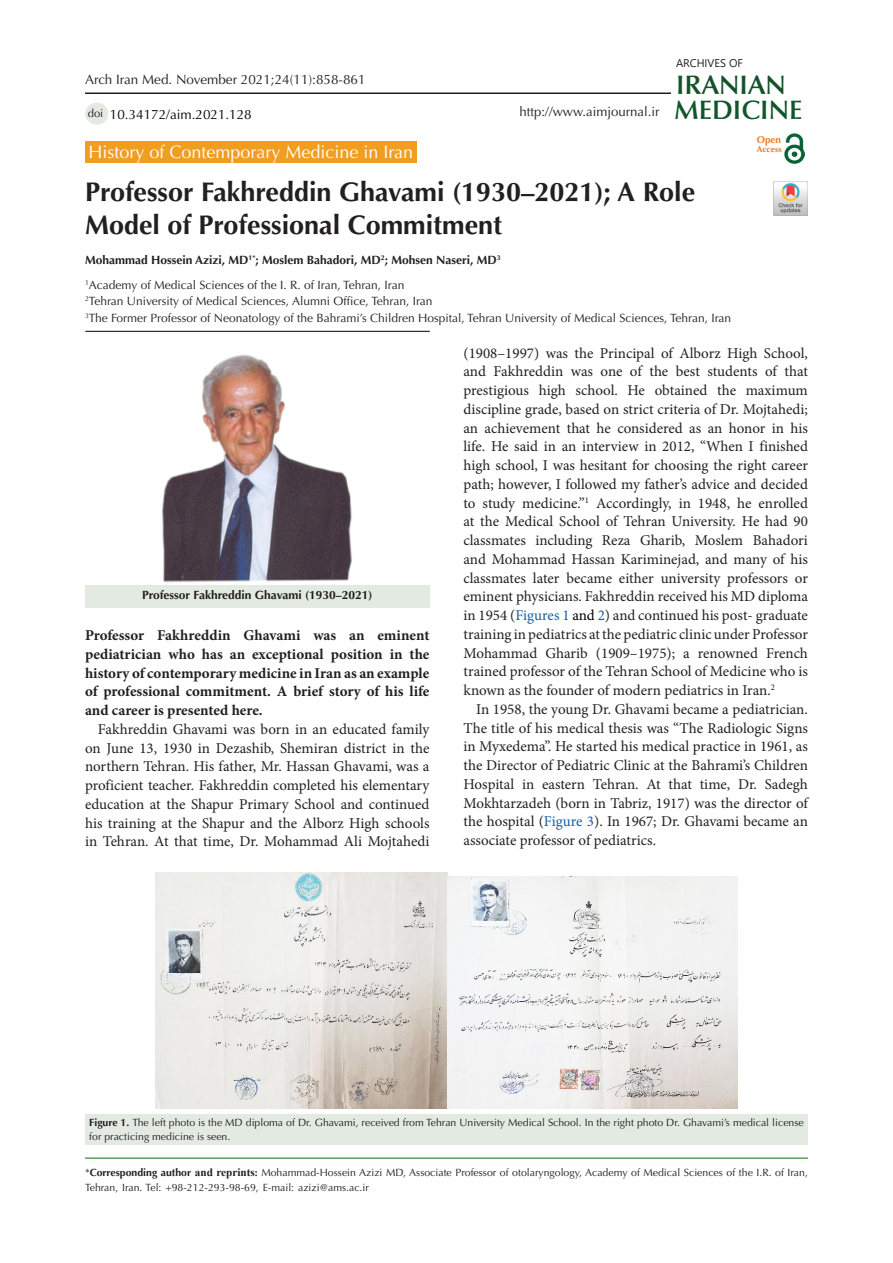
<style>
.page{position:relative;width:893px;height:1263px;background:#fff}
.page>*{position:absolute;margin:0;border:0;box-sizing:border-box;transform-origin:0 0}
.t1{font:700 27px/33px "Optima LT Std";color:#231f20}
.t2{font:600 26.85px "Optima LT Std";color:#11552a}
.t3{font:600 26.85px "Optima LT Std";color:#145228}
.t4{font:18px "Optima LT Std";color:#fff}
.t5{font:15px/18.8px "Minion Pro";color:#231f20;text-align:justify}
.t6{font:700 15px/18.8px "Minion Pro";letter-spacing:-.005em;color:#231f20;text-align:justify}
.t7{font:13.5px "Optima LT Std";color:#231f20}
.t8{font:13.5px "Optima LT Std";color:#040503}
.t9{font:13.2px "Optima LT Std";color:#231f20}
.t10{font:12px "Optima LT Std";color:#231f20}
.t11{font:700 12px "Optima LT Std";color:#231f20}
.t12{font:11.25px "Optima LT Std";color:#231f20}
.t13{font:11.1px "Segoe UI";color:#231f20}
.t14{font:10.5px/15px "Optima LT Std";color:#231f20}
.t15{font:700 9.9px "Optima LT Std";color:#ee7a23}
.t16{font:700 8.4px "Optima LT Std";color:#e67625}
.s1{color:#175d9e}
.s2{color:#000}
.s3{font-weight:700}
.s4{font-family:"Times New Roman";font-weight:700;font-size:11.25px}
</style>
<div class="page">
<hr style="left:85px;top:1158px;width:723px;height:1px;background:#007513">
<div style="left:85px;top:141px;width:332px;height:22px;background:#f19d20"></div>
<div style="left:85px;top:103px;width:23px;height:22px;background:#e3eae2;border-radius:50%"></div>
<hr style="left:85px;top:92px;width:586px;height:2px;background:#231f20">
<img style="left:785px;top:133px;width:19px;height:31px">
<img style="left:774px;top:182px;width:34px;height:34px">
<hr style="left:85px;top:331px;width:345px;height:1px;background:#000">
<div style="left:85px;top:586px;width:344px;height:22px;background:#e3eae2"></div>
<div style="left:85px;top:1114px;width:723px;height:31px;background:#e3eae2"></div>
<img style="left:162px;top:354px;width:190px;height:229px">
<img style="left:156px;top:872px;width:291px;height:236px">
<img style="left:447px;top:876px;width:291px;height:232px">
<p class="t7" style="left:85px;top:72px;width:282px">Arch Iran Med. November 2021;24(11):858-861</p>
<p class="t12" style="left:88px;top:106px;width:17px">doi</p>
<p class="t8" style="left:110px;top:106px;width:143px">10.34172/aim.2021.128</p>
<p class="t9" style="left:520px;top:104px;width:141px">http://www.aimjournal.ir</p>
<p class="t13" style="left:676px;top:52px;width:68px">ARCHIVES OF</p>
<p class="t3" style="left:676px;top:69px;width:111px">IRANIAN</p>
<p class="t2" style="left:674px;top:94px;width:130px">MEDICINE</p>
<p class="t4" style="left:89px;top:141px;width:326px">History of Contemporary Medicine in Iran</p>
<p class="t1" style="left:85px;top:176px;width:612px">Professor Fakhreddin Ghavami (1930–2021); A Role<br>Model of Professional Commitment</p>
<p class="t11" style="left:85px;top:253px;width:417px">Mohammad Hossein Azizi, MD<sup>1*</sup>; Moslem Bahadori, MD<sup>2</sup>; Mohsen Naseri, MD<sup>3</sup></p>
<p class="t10" style="left:85px;top:278px;width:321px"><sup>1</sup>Academy of Medical Sciences of the I. R. of Iran, Tehran, Iran</p>
<p class="t10" style="left:85px;top:294px;width:349px"><sup>2</sup>Tehran University of Medical Sciences, Alumni Office, Tehran, Iran</p>
<p class="t10" style="left:85px;top:311px;width:648px"><sup>3</sup>The Former Professor of Neonatology of the Bahrami’s Children Hospital, Tehran University of Medical Sciences, Tehran, Iran</p>
<p class="t15" style="left:757px;top:134px;width:26px">Open</p>
<p class="t16" style="left:757px;top:144px;width:26px">Access</p>
<p class="t11" style="left:142px;top:588px;width:232px">Professor Fakhreddin Ghavami (1930–2021)</p>
<p class="t6" style="left:85px;top:626px;width:346px">Professor Fakhreddin Ghavami was an eminent pediatrician who has an exceptional position in the history of contemporary medicine in Iran as an example of professional commitment. A brief story of his life and career is presented here.</p>
<p class="t5" style="left:85px;top:720px;width:346px;text-indent:13px">Fakhreddin Ghavami was born in an educated family on June 13, 1930 in Dezashib, Shemiran district in the northern Tehran. His father, Mr. Hassan Ghavami, was a proficient teacher. Fakhreddin completed his elementary education at the Shapur Primary School and continued his training at the Shapur and the Alborz High schools in Tehran. At that time, Dr. Mohammad Ali Mojtahedi</p>
<p class="t5" style="left:463px;top:344px;width:346px">(1908–1997) was the Principal of Alborz High School, and Fakhreddin was one of the best students of that prestigious high school. He obtained the maximum discipline grade, based on strict criteria of Dr. Mojtahedi; an achievement that he considered as an honor in his life. He said in an interview in 2012, “When I finished high school, I was hesitant for choosing the right career path; however, I followed my father’s advice and decided to study medicine.”<sup>1</sup> Accordingly, in 1948, he enrolled at the Medical School of Tehran University. He had 90 classmates including Reza Gharib, Moslem Bahadori and Mohammad Hassan Kariminejad, and many of his classmates later became either university professors or eminent physicians. Fakhreddin received his MD diploma in 1954 (<span class="s1">Figures 1</span> <span class="s2">and</span> <span class="s1">2</span>) and continued his post- graduate training in pediatrics at the pediatric clinic under Professor Mohammad Gharib (1909–1975); a renowned French trained professor of the Tehran School of Medicine who is known as the founder of modern pediatrics in Iran.<sup>2</sup></p>
<p class="t5" style="left:463px;top:700px;width:346px;text-indent:13px">In 1958, the young Dr. Ghavami became a pediatrician.<br>The title of his medical thesis was “The Radiologic Signs in Myxedema”. He started his medical practice in 1961, as the Director of Pediatric Clinic at the Bahrami’s Children Hospital in eastern Tehran. At that time, Dr. Sadegh Mokhtarzadeh (born in Tabriz, 1917) was the director of the hospital (<span class="s1">Figure 3</span>). In 1967; Dr. Ghavami became an associate professor of pediatrics.</p>
<p class="t14" style="left:89px;top:1116px;width:716px;line-height:13.5px"><span class="s3">Figure 1.</span> The left photo is the MD diploma of Dr. Ghavami, received from Tehran University Medical School. In the right photo Dr. Ghavami’s medical license for practicing medicine is seen.</p>
<p class="t14" style="left:85px;top:1165px;width:724px">*<span class="s3">Corresponding author</span> <span class="s4">and reprints</span><span class="s3">:</span> Mohammad-Hossein Azizi MD, Associate Professor of otolaryngology, Academy of Medical Sciences of the I.R. of Iran,<br>Tehran, Iran. Tel: +98-212-293-98-69, E-mail: azizi@ams.ac.ir</p>
</div>
